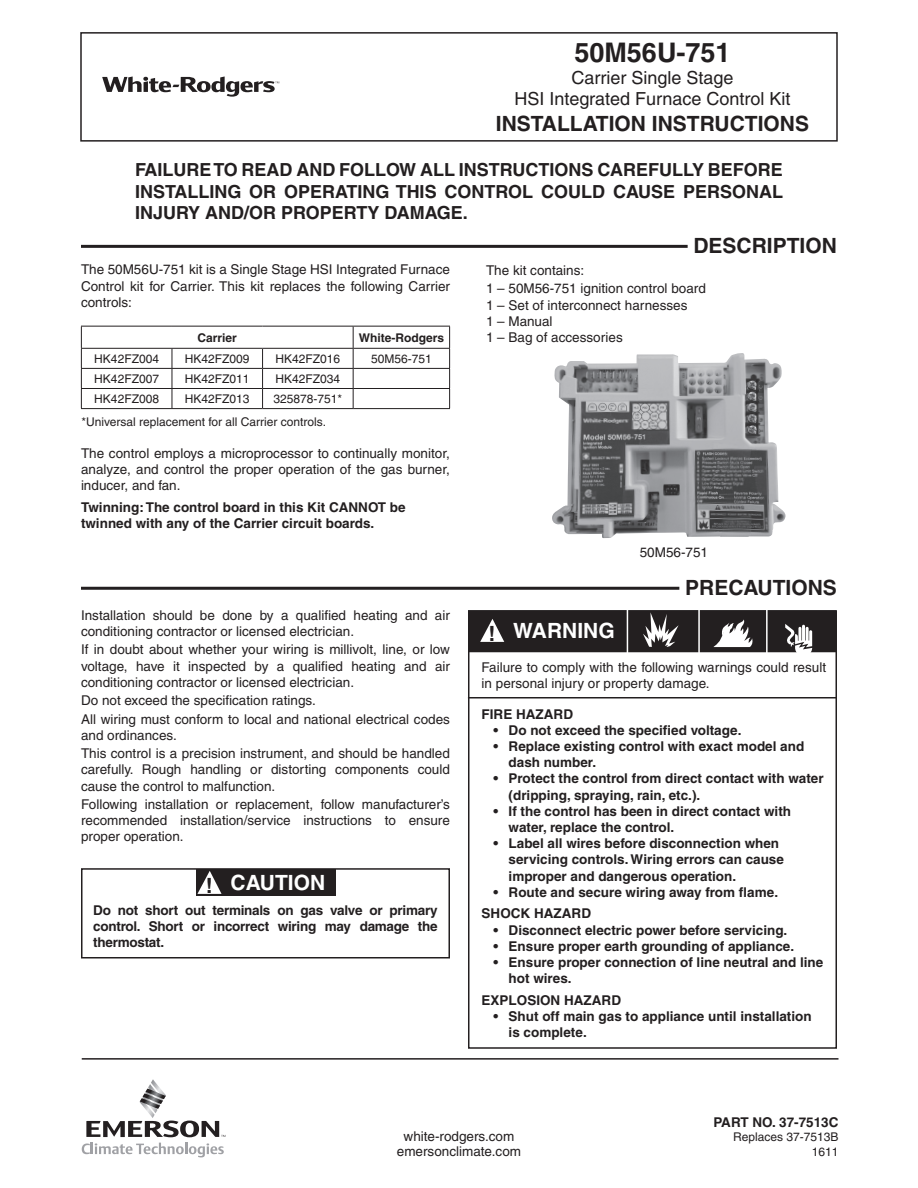
<style>
.page{position:relative;width:918px;height:1188px;background:#fff}
.page>*{position:absolute;margin:0;border:0;box-sizing:border-box;transform-origin:0 0}
.t1{font:700 27px "Helvetica";color:#231f20}
.t2{font:700 21px "Helvetica";color:#231f20}
.t3{font:700 21px "Helvetica";color:#fff}
.t4{font:700 18px/21.6px "Helvetica";color:#231f20;text-align:justify}
.t5{font:18px "Helvetica";color:#231f20}
.body{font:13.5px/16.2px "Helvetica";color:#231f20;text-align:justify}
.body-2{font:700 13.5px/16.2px "Helvetica";color:#231f20}
.t6{font:12px "Helvetica";color:#231f20}
.t7{font:700 12px "Helvetica";color:#231f20}
.s1{color:#231f20}
</style>
<div class="page">
<hr style="left:81px;top:326px;width:91px;height:1px;background:#231f20">
<hr style="left:172px;top:326px;width:91px;height:1px;background:#231f20">
<hr style="left:263px;top:326px;width:90px;height:1px;background:#231f20">
<hr style="left:353px;top:326px;width:97px;height:1px;background:#231f20">
<hr style="left:81px;top:348px;width:91px;height:1px;background:#231f20">
<hr style="left:172px;top:348px;width:91px;height:1px;background:#231f20">
<hr style="left:353px;top:348px;width:97px;height:1px;background:#231f20">
<hr style="left:172px;top:368px;width:91px;height:1px;background:#231f20">
<hr style="left:263px;top:348px;width:90px;height:1px;background:#231f20">
<hr style="left:81px;top:368px;width:91px;height:1px;background:#231f20">
<hr style="left:263px;top:368px;width:90px;height:1px;background:#231f20">
<hr style="left:353px;top:368px;width:97px;height:1px;background:#231f20">
<hr style="left:81px;top:388px;width:91px;height:1px;background:#231f20">
<hr style="left:172px;top:388px;width:91px;height:1px;background:#231f20">
<hr style="left:263px;top:388px;width:90px;height:1px;background:#231f20">
<hr style="left:353px;top:388px;width:97px;height:1px;background:#231f20">
<hr style="left:81px;top:408px;width:91px;height:1px;background:#231f20">
<hr style="left:172px;top:408px;width:91px;height:1px;background:#231f20">
<hr style="left:263px;top:408px;width:90px;height:1px;background:#231f20">
<hr style="left:353px;top:408px;width:97px;height:1px;background:#231f20">
<svg style="left:81px;top:327px;width:1px;height:81px"></svg>
<svg style="left:172px;top:349px;width:1px;height:59px"></svg>
<svg style="left:262px;top:349px;width:1px;height:59px"></svg>
<svg style="left:353px;top:327px;width:1px;height:81px"></svg>
<svg style="left:449px;top:327px;width:1px;height:81px"></svg>
<div style="left:80px;top:32px;width:758px;height:110px;border:2px solid #231f20"></div>
<hr style="left:81px;top:245px;width:607px;height:3px;background:#231f20">
<hr style="left:81px;top:587px;width:598px;height:3px;background:#231f20">
<div style="left:81px;top:868px;width:369px;height:90px;border:2px solid #231f20"></div>
<div style="left:196px;top:869px;width:140px;height:27px;background:#231f20"></div>
<svg style="left:197px;top:871px;width:25px;height:23px"></svg>
<div style="left:468px;top:610px;width:369px;height:439px;border:2px solid #231f20"></div>
<div style="left:469px;top:611px;width:367px;height:41px;background:#231f20"></div>
<div style="left:468px;top:610px;width:368px;height:42px;border:2px solid #231f20"></div>
<svg style="left:713px;top:619px;width:39px;height:28px"></svg>
<svg style="left:785px;top:624px;width:27px;height:29px"></svg>
<svg style="left:643px;top:612px;width:36px;height:35px"></svg>
<hr style="left:698px;top:607px;width:2px;height:49px;background:#fff">
<hr style="left:766px;top:608px;width:2px;height:46px;background:#fff">
<hr style="left:627px;top:607px;width:1px;height:49px;background:#fff">
<hr style="left:468px;top:697px;width:369px;height:2px;background:#231f20">
<svg style="left:480px;top:619px;width:24px;height:23px"></svg>
<svg style="left:102px;top:76px;width:177px;height:21px"></svg>
<svg style="left:86px;top:1079px;width:139px;height:58px"></svg>
<svg style="left:82px;top:1143px;width:142px;height:14px"></svg>
<hr style="left:82px;top:1058px;width:756px;height:2px;background:#231f20">
<img style="left:552px;top:353px;width:234px;height:185px">
<p class="t1" style="left:574px;top:36px;width:158px">50M56U-751</p>
<p class="t5" style="left:571px;top:67px;width:164px">Carrier Single Stage</p>
<p class="t5" style="left:514px;top:89px;width:278px">HSI Integrated Furnace Control Kit</p>
<p class="t2" style="left:496px;top:110px;width:315px">INSTALLATION INSTRUCTIONS</p>
<p class="t4" style="left:135px;top:159px;width:650px">FAILURE TO READ AND FOLLOW ALL INSTRUCTIONS CAREFULLY BEFORE INSTALLING OR OPERATING THIS CONTROL COULD CAUSE PERSONAL INJURY AND/OR PROPERTY DAMAGE.</p>
<p class="body" style="left:81px;top:262px;width:371px">The 50M56U-751 kit is a Single Stage HSI Integrated Furnace Control kit for Carrier. This kit replaces the following Carrier controls:</p>
<p class="t7" style="left:198px;top:330px;width:41px">Carrier</p>
<p class="t7" style="left:359px;top:330px;width:87px">White-Rodgers</p>
<p class="t6" style="left:94px;top:352px;width:66px">HK42FZ004</p>
<p class="t6" style="left:185px;top:352px;width:66px">HK42FZ009</p>
<p class="t6" style="left:276px;top:352px;width:66px">HK42FZ016</p>
<p class="t6" style="left:371px;top:352px;width:62px">50M56-751</p>
<p class="t6" style="left:94px;top:372px;width:66px">HK42FZ007</p>
<p class="t6" style="left:185px;top:372px;width:66px">HK42FZ011</p>
<p class="t6" style="left:276px;top:372px;width:66px">HK42FZ034</p>
<p class="t6" style="left:94px;top:392px;width:66px">HK42FZ008</p>
<p class="t6" style="left:185px;top:392px;width:66px">HK42FZ013</p>
<p class="t6" style="left:274px;top:392px;width:70px">325878-751*</p>
<p class="t6" style="left:81px;top:415px;width:246px">*Universal replacement for all Carrier controls.</p>
<p class="body" style="left:81px;top:445px;width:371px">The control employs a microprocessor to continually monitor, analyze, and control the proper operation of the gas burner, inducer, and fan.</p>
<p class="body-2" style="left:81px;top:499px;width:326px">Twinning: The control board in this Kit CANNOT be twinned with any of the Carrier circuit boards.</p>
<p class="body" style="left:81px;top:607px;width:370px">Installation should be done by a qualified heating and air conditioning contractor or licensed electrician.</p>
<p class="body" style="left:81px;top:642px;width:371px">If in doubt about whether your wiring is millivolt, line, or low voltage, have it inspected by a qualified heating and air conditioning contractor or licensed electrician.</p>
<p class="body" style="left:81px;top:692px;width:236px">Do not exceed the specification ratings.</p>
<p class="body" style="left:81px;top:711px;width:370px">All wiring must conform to local and national electrical codes and ordinances.</p>
<p class="body" style="left:81px;top:745px;width:370px">This control is a precision instrument, and should be handled carefully. Rough handling or distorting components could cause the control to malfunction.</p>
<p class="body" style="left:81px;top:796px;width:371px">Following installation or replacement, follow manufacturer’s recommended installation/service instructions to ensure proper operation.</p>
<p class="t3" style="left:206px;top:870px;width:121px"><span class="s1">!</span> CAUTION</p>
<p class="body-2" style="left:93px;top:902px;width:346px;text-align:justify">Do not short out terminals on gas valve or primary control. Short or incorrect wiring may damage the thermostat.</p>
<p class="t2" style="left:693px;top:233px;width:145px">DESCRIPTION</p>
<p class="body" style="left:486px;top:262px;width:100px">The kit contains:</p>
<p class="body" style="left:486px;top:281px;width:221px">1 – 50M56-751 ignition control board</p>
<p class="body" style="left:486px;top:297px;width:203px">1 – Set of interconnect harnesses</p>
<p class="body" style="left:486px;top:313px;width:68px">1 – Manual</p>
<p class="body" style="left:486px;top:329px;width:138px">1 – Bag of accessories</p>
<p class="body" style="left:640px;top:545px;width:70px">50M56-751</p>
<p class="t3" style="left:489px;top:618px;width:128px"><span class="s1">!</span> WARNING</p>
<p class="t2" style="left:685px;top:575px;width:153px">PRECAUTIONS</p>
<p class="body" style="left:482px;top:659px;width:346px">Failure to comply with the following warnings could result in personal injury or property damage.</p>
<p class="body-2" style="left:482px;top:705px;width:93px">FIRE HAZARD</p>
<p class="body-2" style="left:494px;top:722px;width:249px">• Do not exceed the specified voltage.</p>
<p class="body-2" style="left:509px;top:738px;width:297px;text-indent:-15px">• Replace existing control with exact model and dash number.</p>
<p class="body-2" style="left:509px;top:770px;width:316px;text-indent:-15px">• Protect the control from direct contact with water (dripping, spraying, rain, etc.).</p>
<p class="body-2" style="left:509px;top:803px;width:284px;text-indent:-15px">• If the control has been in direct contact with water, replace the control.</p>
<p class="body-2" style="left:509px;top:835px;width:277px;text-indent:-15px">• Label all wires before disconnection when servicing controls. Wiring errors can cause improper and dangerous operation.</p>
<p class="body-2" style="left:494px;top:884px;width:286px">• Route and secure wiring away from flame.</p>
<p class="body-2" style="left:482px;top:905px;width:111px">SHOCK HAZARD</p>
<p class="body-2" style="left:494px;top:921px;width:295px">• Disconnect electric power before servicing.</p>
<p class="body-2" style="left:494px;top:938px;width:302px">• Ensure proper earth grounding of appliance.</p>
<p class="body-2" style="left:509px;top:954px;width:316px;text-indent:-15px">• Ensure proper connection of line neutral and line hot wires.</p>
<p class="body-2" style="left:482px;top:992px;width:141px">EXPLOSION HAZARD</p>
<p class="body-2" style="left:509px;top:1008px;width:305px;text-indent:-15px">• Shut off main gas to appliance until installation is complete.</p>
<p class="body" style="left:404px;top:1128px;width:112px">white-rodgers.com</p>
<p class="body" style="left:397px;top:1143px;width:126px">emersonclimate.com</p>
<p class="body-2" style="left:714px;top:1114px;width:126px">PART NO. 37-7513C</p>
<p class="t6" style="left:733px;top:1130px;width:107px">Replaces 37-7513B</p>
<p class="t6" style="left:812px;top:1144px;width:28px">1611</p>
</div>
